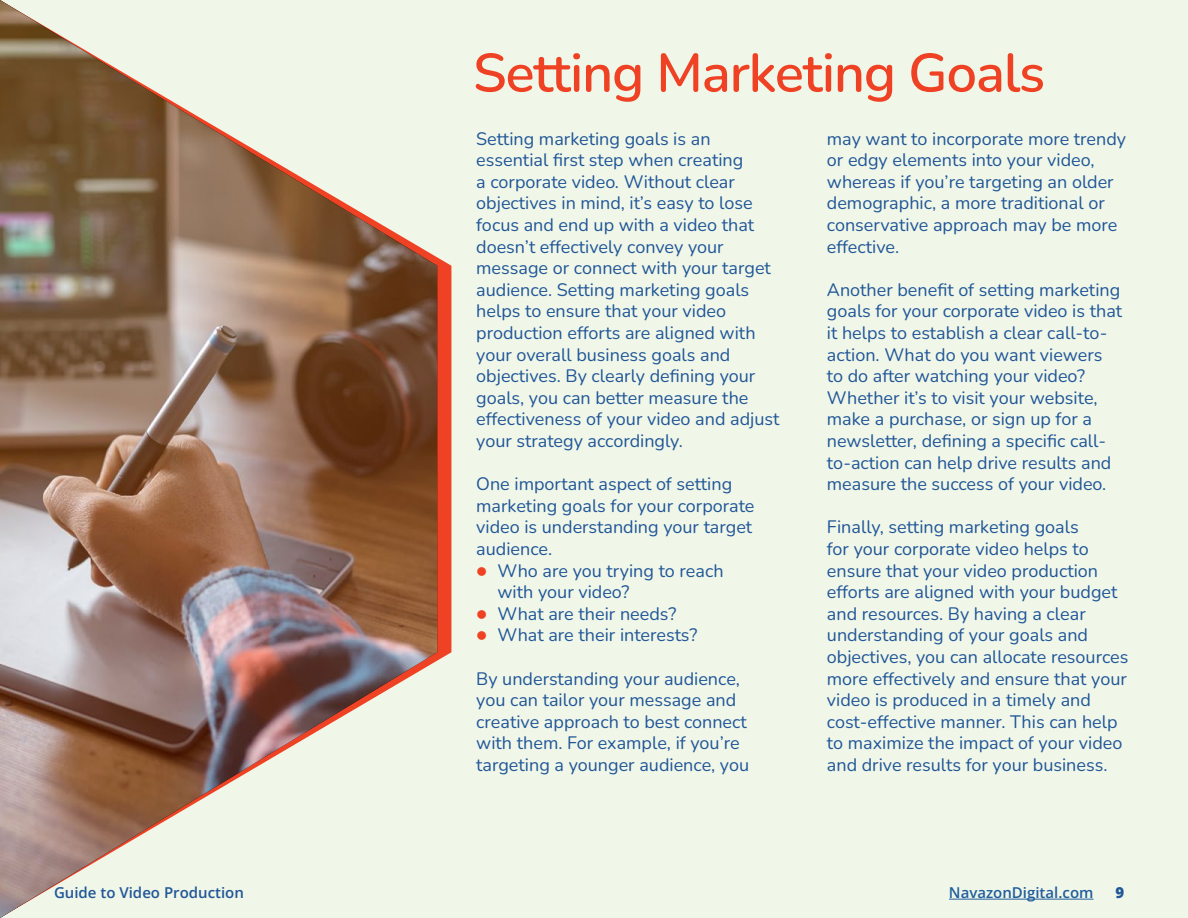
<style>
.page{position:relative;width:1188px;height:918px;background:#f0f7e8}
.page>*{position:absolute;margin:0;border:0;box-sizing:border-box;transform-origin:0 0}
.t1{font:600 54px "Nunito";letter-spacing:-.02em;color:#ef4123}
.t2{font:18px/21.6px "Nunito";color:#215698}
.t3{font:15px "Open Sans";color:#215698}
.t4{font:15px "Open Sans";color:#215e9e}
.s1{color:#ef4123}
</style>
<div class="page">
<hr style="left:949px;top:899px;width:144px;height:1px;background:#215e9e">
<svg style="left:437px;top:257px;width:14px;height:404px;background:#ea4426"></svg>
<img style="left:0;top:0;width:437px;height:918px">
<h1 class="t1" style="left:473px;top:35px;width:574px">Setting Marketing Goals</h1>
<p class="t2" style="left:476px;top:127px;width:305px">Setting marketing goals is an essential first step when creating<br>a corporate video. Without clear objectives in mind, it’s easy to lose focus and end up with a video that doesn’t effectively convey your message or connect with your target audience. Setting marketing goals helps to ensure that your video production efforts are aligned with your overall business goals and objectives. By clearly defining your goals, you can better measure the effectiveness of your video and adjust your strategy accordingly.</p>
<p class="t2" style="left:476px;top:472px;width:280px">One important aspect of setting marketing goals for your corporate video is understanding your target audience.</p>
<p class="t2" style="left:498px;top:559px;width:228px;text-indent:-21px"><span class="s1">●</span> Who are you trying to reach with your video?</p>
<p class="t2" style="left:476px;top:602px;width:202px"><span class="s1">●</span> What are their needs?</p>
<p class="t2" style="left:476px;top:624px;width:223px"><span class="s1">●</span> What are their interests?</p>
<p class="t2" style="left:476px;top:667px;width:274px">By understanding your audience, you can tailor your message and creative approach to best connect with them. For example, if you’re targeting a younger audience, you</p>
<p class="t2" style="left:827px;top:127px;width:301px">may want to incorporate more trendy or edgy elements into your video, whereas if you’re targeting an older demographic, a more traditional or conservative approach may be more effective.</p>
<p class="t2" style="left:827px;top:278px;width:297px">Another benefit of setting marketing goals for your corporate video is that it helps to establish a clear call-to&shy;action. What do you want viewers to do after watching your video?<br>Whether it’s to visit your website, make a purchase, or sign up for a newsletter, defining a specific call&shy;to-action can help drive results and measure the success of your video.</p>
<p class="t2" style="left:827px;top:516px;width:303px">Finally, setting marketing goals<br>for your corporate video helps to ensure that your video production efforts are aligned with your budget and resources. By having a clear understanding of your goals and objectives, you can allocate resources more effectively and ensure that your video is produced in a timely and cost-effective manner. This can help to maximize the impact of your video and drive results for your business.</p>
<p class="t3" style="left:54px;top:883px;width:192px">Guide to Video Production</p>
<p class="t4" style="left:949px;top:883px;width:146px">NavazonDigital.com</p>
<p class="t3" style="left:1116px;top:883px;width:10px">9</p>
</div>
